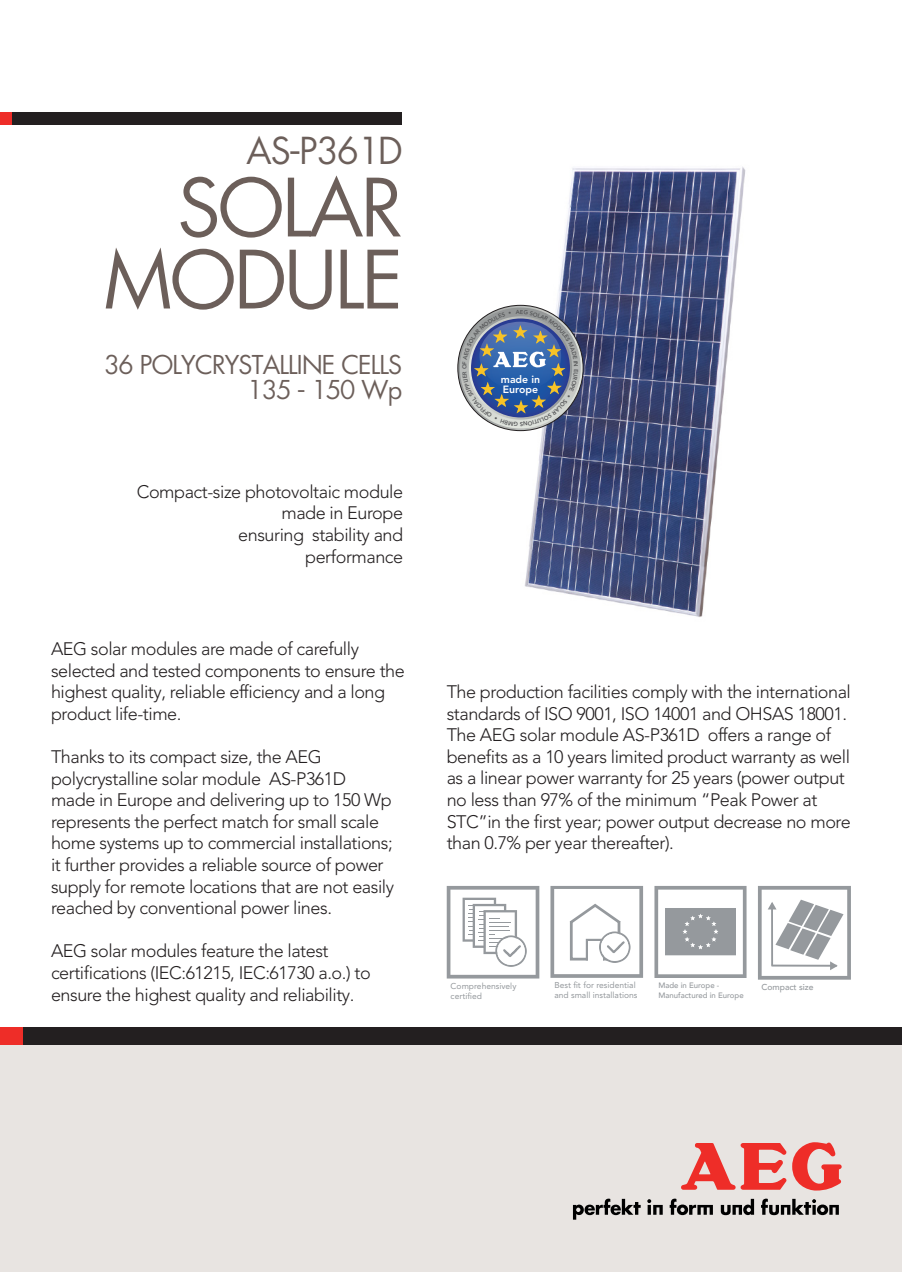
<style>
.page{position:relative;width:902px;height:1272px;background:#fff}
.page>*{position:absolute;margin:0;border:0;box-sizing:border-box;transform-origin:0 0}
.t1{font:88.05px "AEG Renner";letter-spacing:-.025em;color:#6c5f5a}
.t2{font:40.8px "AEG Renner";letter-spacing:-.025em;color:#6c5f5a}
.t3{font:28.5px "AEG Renner";letter-spacing:-.025em;color:#6c5f5a}
.t4{font:300 18px/21.6px "Avenir LT Pro";letter-spacing:-.025em;color:#231f20}
.t5{font:800 10.5px/10.2px "Avenir LT Pro";color:#fff}
.t6{font:8.55px/10.2px "Avenir LT Pro";color:#95999d}
.t7{font:500 8.55px "Avenir LT Com";color:#95999d}
.t8{font:500 7.8px/9.3px "Avenir LT Com";color:#95999d}
</style>
<div class="page">
<div style="left:0;top:1033px;width:901px;height:238px;background:#e8e4e1"></div>
<svg style="left:573px;top:1198px;width:67px;height:21px"></svg>
<svg style="left:647px;top:1199px;width:15px;height:15px"></svg>
<svg style="left:669px;top:1198px;width:43px;height:16px"></svg>
<svg style="left:720px;top:1198px;width:34px;height:17px"></svg>
<svg style="left:761px;top:1198px;width:77px;height:17px"></svg>
<svg style="left:681px;top:1142px;width:160px;height:48px"></svg>
<img style="left:457px;top:166px;width:289px;height:451px">
<svg style="left:654px;top:886px;width:92px;height:91px"></svg>
<svg style="left:550px;top:886px;width:93px;height:91px"></svg>
<svg style="left:758px;top:886px;width:92px;height:93px"></svg>
<svg style="left:446px;top:886px;width:93px;height:92px"></svg>
<div style="left:18px;top:1026px;width:883px;height:18px;background:#231f20"></div>
<div style="left:0;top:1026px;width:22px;height:18px;background:#ee2d28"></div>
<div style="left:0;top:112px;width:12px;height:12px;background:#ee2d28"></div>
<div style="left:12px;top:112px;width:390px;height:12px;background:#231f20"></div>
<svg style="left:462px;top:310px;width:116px;height:116px;background:#778aa7"></svg>
<p class="t2" style="left:246px;top:127px;width:157px">AS-P361D</p>
<p class="t1" style="left:177px;top:157px;width:227px">SOLAR</p>
<p class="t1" style="left:104px;top:229px;width:300px">MODULE</p>
<p class="t3" style="left:104px;top:348px;width:299px">36 POLYCRYSTALLINE CELLS</p>
<p class="t3" style="left:247px;top:373px;width:156px">135 - 150 Wp</p>
<p class="t4" style="left:137px;top:481px;width:268px;text-align:right">Compact-size photovoltaic module made in Europe</p>
<p class="t4" style="left:238px;top:524px;width:166px">ensuring stability and</p>
<p class="t4" style="left:305px;top:545px;width:99px">performance</p>
<p class="t4" style="left:51px;top:638px;width:355px">AEG solar modules are made of carefully selected and tested components to ensure the highest quality, reliable efficiency and a long product life-time.</p>
<p class="t4" style="left:51px;top:746px;width:344px">Thanks to its compact size, the AEG polycrystalline solar module AS-P361D made in Europe and delivering up to 150 Wp represents the perfect match for small scale home systems up to commercial installations; it further provides a reliable source of power supply for remote locations that are not easily reached by conventional power lines.</p>
<p class="t4" style="left:51px;top:940px;width:321px">AEG solar modules feature the latest certifications (IEC:61215, IEC:61730 a.o.) to ensure the highest quality and reliability.</p>
<p class="t5" style="left:501px;top:374px;width:41px">made in<br>Europe</p>
<p class="t4" style="left:446px;top:681px;width:405px">The production facilities comply with the international standards of ISO 9001, ISO 14001 and OHSAS 18001.<br>The AEG solar module AS-P361D offers a range of benefits as a 10 years limited product warranty as well as a linear power warranty for 25 years (power output no less than 97% of the minimum “Peak Power at STC”in the first year; power output decrease no more than 0.7% per year thereafter).</p>
<p class="t6" style="left:554px;top:979px;width:85px">Best fit for residential and small installations</p>
<p class="t6" style="left:450px;top:980px;width:67px">Comprehensively</p>
<p class="t7" style="left:761px;top:981px;width:54px">Compact size</p>
<p class="t6" style="left:450px;top:990px;width:33px">certified</p>
<p class="t8" style="left:658px;top:980px;width:87px">Made in Europe -<br>Manufactured in Europe</p>
</div>
